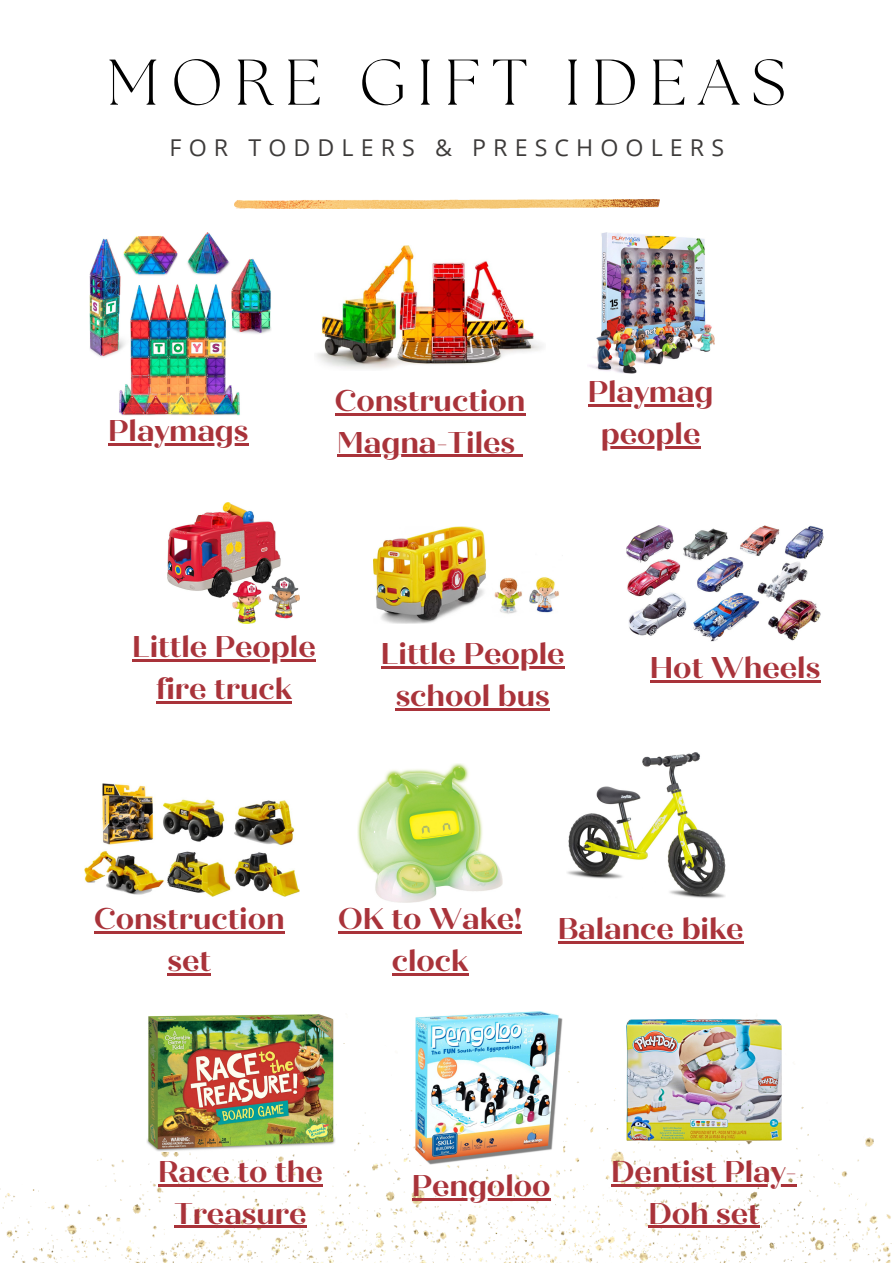
<style>
.page{position:relative;width:893px;height:1264px;background:#fff}
.page>*{position:absolute;margin:0;border:0;box-sizing:border-box;transform-origin:0 0}
.t1{font:300 64.35px "The Seasons";letter-spacing:.175em;color:#000}
.t2{font:700 30px/41.5px "Quiche Display";color:#a9333a;text-align:center}
.t3{font:23.25px "Open Sans";letter-spacing:.305em;color:#3d3b3a}
</style>
<div class="page">
<img style="left:234px;top:199px;width:425px;height:9px">
<img style="left:0;top:1017px;width:892px;height:245px">
<img style="left:89px;top:233px;width:182px;height:182px">
<img style="left:317px;top:245px;width:226px;height:124px">
<img style="left:589px;top:233px;width:125px;height:140px">
<img style="left:167px;top:503px;width:133px;height:120px">
<img style="left:373px;top:526px;width:186px;height:97px">
<img style="left:626px;top:526px;width:197px;height:115px">
<img style="left:85px;top:783px;width:215px;height:113px">
<img style="left:357px;top:763px;width:145px;height:140px">
<img style="left:567px;top:752px;width:158px;height:146px">
<img style="left:626px;top:1019px;width:155px;height:121px">
<img style="left:416px;top:1011px;width:146px;height:153px">
<img style="left:146px;top:1014px;width:189px;height:137px">
<hr style="left:108px;top:443px;width:140px;height:2px;background:#a9333a">
<hr style="left:334px;top:413px;width:191px;height:2px;background:#a9333a">
<hr style="left:337px;top:455px;width:178px;height:2px;background:#a9333a">
<svg style="left:515px;top:455px;width:8px;height:2px"></svg>
<hr style="left:587px;top:404px;width:126px;height:2px;background:#a9333a">
<hr style="left:600px;top:446px;width:100px;height:2px;background:#a9333a">
<hr style="left:132px;top:659px;width:184px;height:3px;background:#a9333a">
<hr style="left:156px;top:701px;width:136px;height:2px;background:#a9333a">
<hr style="left:381px;top:666px;width:183px;height:2px;background:#a9333a">
<hr style="left:395px;top:708px;width:154px;height:2px;background:#a9333a">
<hr style="left:649px;top:680px;width:171px;height:2px;background:#a9333a">
<hr style="left:94px;top:931px;width:191px;height:2px;background:#a9333a">
<hr style="left:168px;top:973px;width:43px;height:2px;background:#a9333a">
<hr style="left:158px;top:1184px;width:165px;height:2px;background:#a9333a">
<hr style="left:174px;top:1225px;width:132px;height:3px;background:#a9333a">
<hr style="left:557px;top:941px;width:186px;height:2px;background:#a9333a">
<hr style="left:338px;top:931px;width:184px;height:2px;background:#a9333a">
<hr style="left:392px;top:973px;width:76px;height:2px;background:#a9333a">
<hr style="left:411px;top:1198px;width:139px;height:2px;background:#a9333a">
<hr style="left:611px;top:1184px;width:185px;height:2px;background:#a9333a">
<hr style="left:648px;top:1225px;width:111px;height:3px;background:#a9333a">
<p class="t1" style="left:106px;top:53px;width:681px">MORE GIFT IDEAS</p>
<p class="t3" style="left:170px;top:131px;width:556px">FOR TODDLERS &amp; PRESCHOOLERS</p>
<p class="t2" style="left:108px;top:410px;width:142px">Playmags</p>
<p class="t2" style="left:334px;top:380px;width:192px;text-align:left">Construction<br>Magna-Tiles</p>
<p class="t2" style="left:587px;top:371px;width:127px">Playmag people</p>
<p class="t2" style="left:132px;top:626px;width:185px">Little People fire truck</p>
<p class="t2" style="left:381px;top:633px;width:185px">Little People school bus</p>
<p class="t2" style="left:649px;top:647px;width:172px">Hot Wheels</p>
<p class="t2" style="left:94px;top:898px;width:192px">Construction set</p>
<p class="t2" style="left:338px;top:898px;width:185px">OK to Wake!</p>
<p class="t2" style="left:557px;top:908px;width:187px">Balance bike</p>
<p class="t2" style="left:392px;top:940px;width:78px">clock</p>
<p class="t2" style="left:158px;top:1151px;width:166px">Race to the<br>Treasure</p>
<p class="t2" style="left:411px;top:1165px;width:140px">Pengoloo</p>
<p class="t2" style="left:611px;top:1151px;width:187px">Dentist Play-<br>Doh set</p>
</div>
